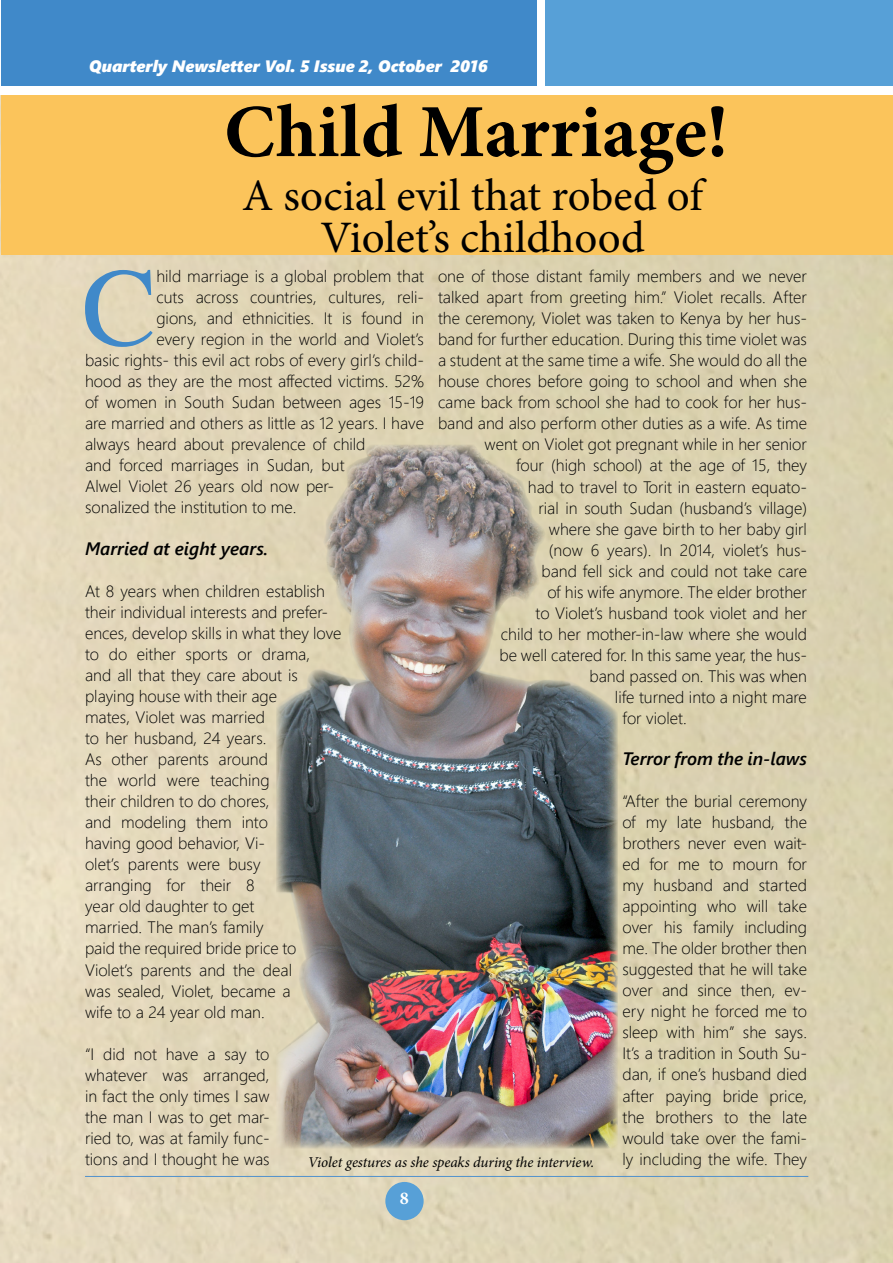
<style>
.page{position:relative;width:893px;height:1263px;background:#fff}
.page>*{position:absolute;margin:0;border:0;box-sizing:border-box;transform-origin:0 0}
.t1{font:111.6px "Times";color:#4089c9}
.t2{font:700 75px "Minion Pro";color:#000}
.t3{font:45px/42px "Minion Pro";color:#000;text-align:center}
.t4{font:italic 600 18px "Segoe UI";color:#000}
.t5{font:700 18px "Minion Pro";color:#fff}
.t6{font:300 16.5px/21px "Segoe UI";color:#000;text-align:justify}
.t7{font:italic 16.5px "Segoe UI Black";color:#fff}
.t8{font:italic 15px "Minion Pro";letter-spacing:-.01em;color:#000}
</style>
<div class="page">
<img style="left:0;top:96px;width:893px;height:1167px">
<div style="left:2px;top:96px;width:891px;height:159px;background:#fbc45b"></div>
<img style="left:276px;top:443px;width:341px;height:705px">
<hr style="left:85px;top:1176px;width:723px;height:1px;background:#5191cd">
<div style="left:385px;top:1182px;width:39px;height:38px;background:#57a0d7;border-radius:50%"></div>
<div style="left:2px;top:0;width:535px;height:85px;background:#4089c9"></div>
<div style="left:546px;top:0;width:347px;height:85px;background:#57a0d7"></div>
<p class="t7" style="left:89px;top:53px;width:400px">Quarterly Newsletter Vol. 5 Issue 2, October 2016</p>
<h2 class="t2" style="left:224px;top:79px;width:505px">Child Marriage!</h2>
<h3 class="t3" style="left:242px;top:175px;width:462px">A social evil that robed of<br>Violet’s childhood</h3>
<h1 class="t1" style="left:82px;top:245px;width:76px">C</h1>
<p class="t6" style="left:156px;top:265px;width:269px">hild marriage is a global problem that</p>
<p class="t6" style="left:438px;top:265px;width:370px">one of those distant family members and we never</p>
<p class="t6" style="left:438px;top:286px;width:371px">talked apart from greeting him.” Violet recalls. After</p>
<p class="t6" style="left:438px;top:307px;width:370px">the ceremony, Violet was taken to Kenya by her hus-</p>
<p class="t6" style="left:438px;top:328px;width:370px">band for further education. During this time violet was</p>
<p class="t6" style="left:438px;top:349px;width:371px">a student at the same time a wife. She would do all the</p>
<p class="t6" style="left:438px;top:370px;width:370px">house chores before going to school and when she</p>
<p class="t6" style="left:438px;top:391px;width:371px">came back from school she had to cook for her hus-</p>
<p class="t6" style="left:438px;top:412px;width:370px">band and also perform other duties as a wife. As time</p>
<p class="t6" style="left:484px;top:433px;width:324px">went on Violet got pregnant while in her senior</p>
<p class="t6" style="left:516px;top:454px;width:292px">four (high school) at the age of 15, they</p>
<p class="t6" style="left:528px;top:475px;width:280px">had to travel to Torit in eastern equato-</p>
<p class="t6" style="left:538px;top:496px;width:270px">rial in south Sudan (husband’s village)</p>
<p class="t6" style="left:549px;top:517px;width:260px">where she gave birth to her baby girl</p>
<p class="t6" style="left:549px;top:538px;width:259px">(now 6 years). In 2014, violet’s hus-</p>
<p class="t6" style="left:541px;top:559px;width:267px">band fell sick and could not take care</p>
<p class="t6" style="left:547px;top:580px;width:261px">of his wife anymore. The elder brother</p>
<p class="t6" style="left:535px;top:601px;width:273px">to Violet’s husband took violet and her</p>
<p class="t6" style="left:501px;top:622px;width:307px">child to her mother-in-law where she would</p>
<p class="t6" style="left:499px;top:643px;width:309px">be well catered for. In this same year, the hus-</p>
<p class="t6" style="left:589px;top:664px;width:219px">band passed on. This was when</p>
<p class="t6" style="left:615px;top:685px;width:193px">life turned into a night mare</p>
<p class="t6" style="left:622px;top:706px;width:66px">for violet.</p>
<p class="t4" style="left:622px;top:746px;width:186px">Terror from the in-laws</p>
<p class="t6" style="left:622px;top:790px;width:186px">“After the burial ceremony of my late husband, the brothers never even wait&shy;ed for me to mourn for my husband and started appointing who will take over his family including me. The older brother then suggested that he will take over and since then, ev&shy;ery night he forced me to sleep with him” she says.<br>It’s a tradition in South Su&shy;dan, if one’s husband died after paying bride price, the brothers to the late would take over the fami-</p>
<p class="t8" style="left:308px;top:1152px;width:288px">Violet gestures as she speaks during the interview.</p>
<p class="t6" style="left:622px;top:1147px;width:186px">ly including the wife. They</p>
<p class="t6" style="left:156px;top:286px;width:269px">cuts across countries, cultures, reli-</p>
<p class="t6" style="left:156px;top:307px;width:269px">gions, and ethnicities. It is found in</p>
<p class="t6" style="left:156px;top:328px;width:269px">every region in the world and Violet’s</p>
<p class="t6" style="left:85px;top:349px;width:340px">basic rights- this evil act robs of every girl’s child-</p>
<p class="t6" style="left:85px;top:370px;width:340px">hood as they are the most affected victims. 52%</p>
<p class="t6" style="left:85px;top:391px;width:340px">of women in South Sudan between ages 15-19</p>
<p class="t6" style="left:85px;top:412px;width:341px">are married and others as little as 12 years. I have</p>
<p class="t6" style="left:85px;top:433px;width:282px">always heard about prevalence of child</p>
<p class="t6" style="left:85px;top:454px;width:261px">and forced marriages in Sudan, but</p>
<p class="t6" style="left:85px;top:475px;width:251px">Alwel Violet 26 years old now per-</p>
<p class="t6" style="left:85px;top:496px;width:213px">sonalized the institution to me.</p>
<p class="t4" style="left:85px;top:536px;width:185px">Married at eight years.</p>
<p class="t6" style="left:85px;top:580px;width:258px;text-align:left">At 8 years when children establish their individual interests and prefer&shy;ences, develop skills in what they love to do either sports or drama,<br>and all that they care about is playing house with their age<br>mates, Violet was married<br>to her husband, 24 years.<br>As other parents around<br>the world were teaching<br>their children to do chores,<br>and modeling them into<br>having good behavior, Vi-<br>olet’s parents were busy<br>arranging for their 8<br>year old daughter to get<br>married. The man’s family<br>paid the required bride price to<br>Violet’s parents and the deal<br>was sealed, Violet, became a<br>wife to a 24 year old man.</p>
<p class="t6" style="left:85px;top:1042px;width:186px">“I did not have a say to whatever was arranged, in fact the only times I saw the man I was to get mar&shy;ried to, was at family func&shy;tions and I thought he was</p>
<p class="t5" style="left:400px;top:1185px;width:10px">8</p>
</div>
